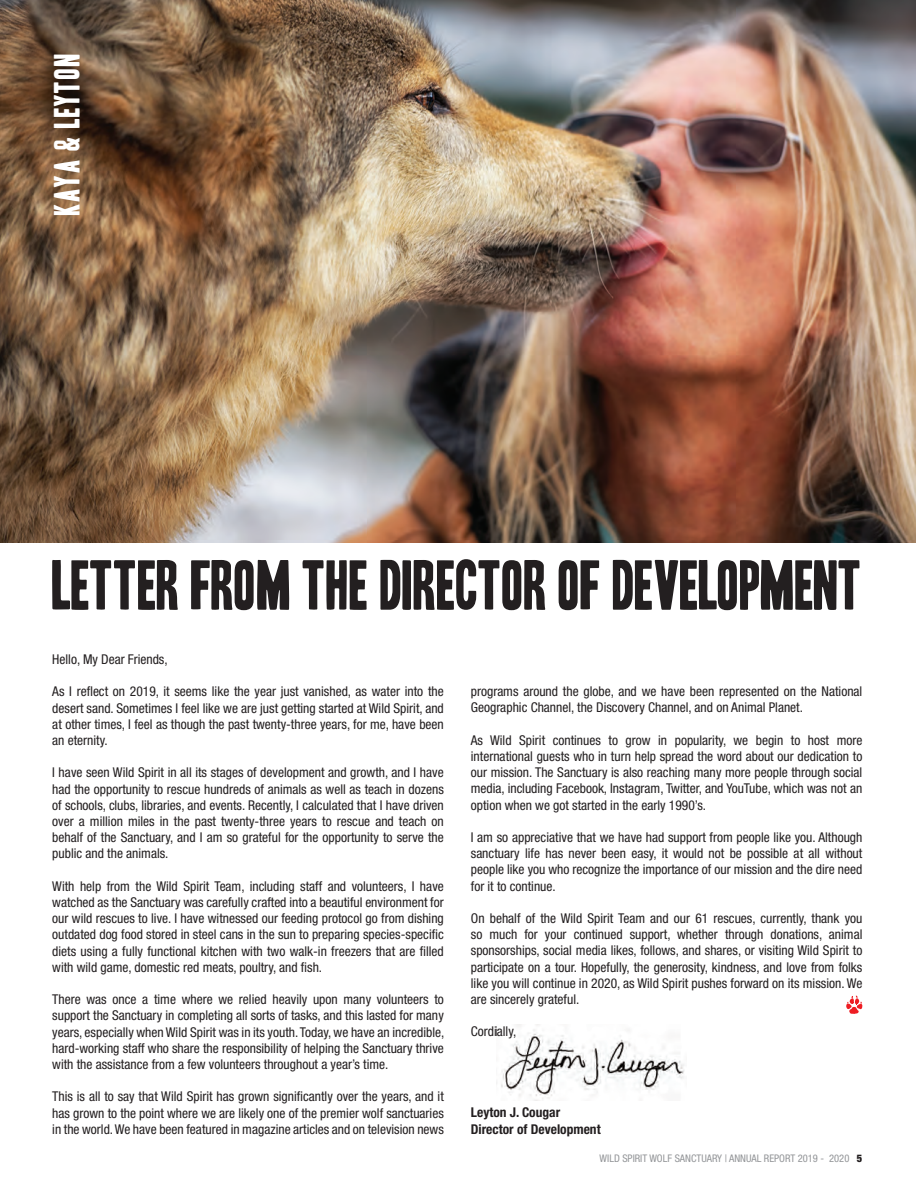
<style>
.page{position:relative;width:916px;height:1189px;background:#fff}
.page>*{position:absolute;margin:0;border:0;box-sizing:border-box;transform-origin:0 0}
.t1{font:60.75px "Headline One HPLHS";color:#231f20}
.t2{font:30.9px "Headline One HPLHS";letter-spacing:.05em;color:#fff}
.t3{font:condensed 13.5px/16.2px "Helvetica Neue LT Std";color:#231f20;text-align:justify}
.t4{font:700 condensed 13.5px "Helvetica Neue LT Std";color:#231f20}
.t5{font:condensed 10.5px "Helvetica Neue";color:#939598}
.s1{font-weight:900;color:#231f20}
</style>
<div class="page">
<img style="left:0;top:0;width:916px;height:542px">
<svg style="left:846px;top:995px;width:16px;height:19px"></svg>
<img style="left:496px;top:1024px;width:188px;height:75px">
<p class="t2" style="left:52px;top:215px;width:163px;rotate:-90deg">KAYA &amp; LEYTON</p>
<p class="t1" style="left:52px;top:556px;width:812px">LETTER FROM THE DIRECTOR OF DEVELOPMENT</p>
<p class="t3" style="left:52px;top:651px;width:117px">Hello, My Dear Friends,</p>
<p class="t3" style="left:52px;top:683px;width:393px">As I reflect on 2019, it seems like the year just vanished, as water into the desert sand. Sometimes I feel like we are just getting started at Wild Spirit, and at other times, I feel as though the past twenty-three years, for me, have been an eternity.</p>
<p class="t3" style="left:52px;top:764px;width:393px">I have seen Wild Spirit in all its stages of development and growth, and I have had the opportunity to rescue hundreds of animals as well as teach in dozens of schools, clubs, libraries, and events. Recently, I calculated that I have driven over a million miles in the past twenty-three years to rescue and teach on behalf of the Sanctuary, and I am so grateful for the opportunity to serve the public and the animals.</p>
<p class="t3" style="left:52px;top:878px;width:393px">With help from the Wild Spirit Team, including staff and volunteers, I have watched as the Sanctuary was carefully crafted into a beautiful environment for our wild rescues to live. I have witnessed our feeding protocol go from dishing outdated dog food stored in steel cans in the sun to preparing species-specific diets using a fully functional kitchen with two walk-in freezers that are filled with wild game, domestic red meats, poultry, and fish.</p>
<p class="t3" style="left:52px;top:991px;width:394px">There was once a time where we relied heavily upon many volunteers to support the Sanctuary in completing all sorts of tasks, and this lasted for many years, especially when Wild Spirit was in its youth. Today, we have an incredible, hard-working staff who share the responsibility of helping the Sanctuary thrive with the assistance from a few volunteers throughout a year’s time.</p>
<p class="t3" style="left:52px;top:1088px;width:393px">This is all to say that Wild Spirit has grown significantly over the years, and it has grown to the point where we are likely one of the premier wolf sanctuaries in the world. We have been featured in magazine articles and on television news</p>
<p class="t3" style="left:471px;top:683px;width:393px">programs around the globe, and we have been represented on the National<br>Geographic Channel, the Discovery Channel, and on Animal Planet.</p>
<p class="t3" style="left:471px;top:732px;width:393px">As Wild Spirit continues to grow in popularity, we begin to host more international guests who in turn help spread the word about our dedication to our mission. The Sanctuary is also reaching many more people through social media, including Facebook, Instagram, Twitter, and YouTube, which was not an option when we got started in the early 1990’s.</p>
<p class="t3" style="left:471px;top:829px;width:393px">I am so appreciative that we have had support from people like you. Although sanctuary life has never been easy, it would not be possible at all without people like you who recognize the importance of our mission and the dire need for it to continue.</p>
<p class="t3" style="left:471px;top:910px;width:393px">On behalf of the Wild Spirit Team and our 61 rescues, currently, thank you so much for your continued support, whether through donations, animal sponsorships, social media likes, follows, and shares, or visiting Wild Spirit to participate on a tour. Hopefully, the generosity, kindness, and love from folks like you will continue in 2020, as Wild Spirit pushes forward on its mission. We are sincerely grateful.</p>
<p class="t3" style="left:471px;top:1023px;width:47px">Cordially,</p>
<p class="t4" style="left:471px;top:1104px;width:91px">Leyton J. Cougar</p>
<p class="t4" style="left:471px;top:1121px;width:131px">Director of Development</p>
<p class="t5" style="left:600px;top:1152px;width:264px">WILD SPIRIT WOLF SANCTUARY | ANNUAL REPORT 2019 - 2020 <span class="s1">5</span></p>
</div>
